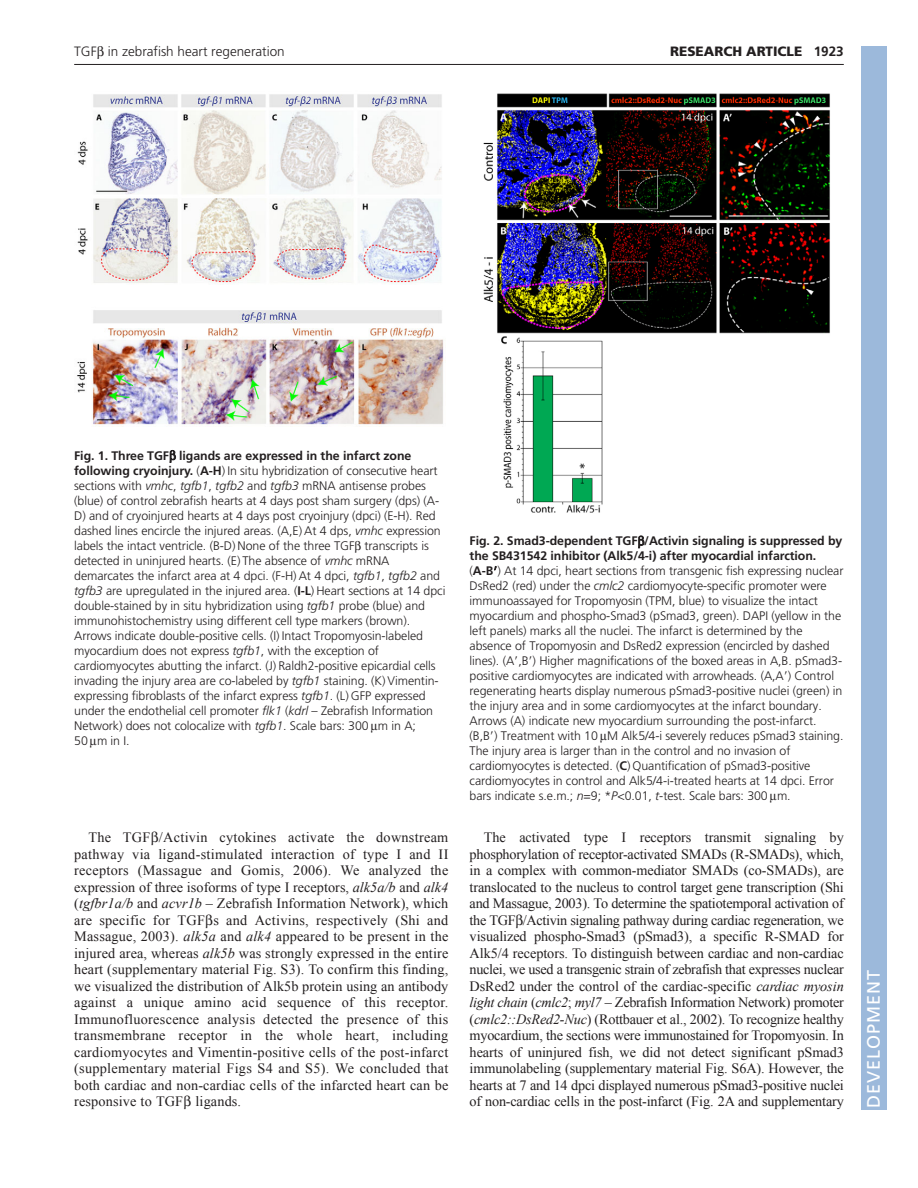
<style>
.page{position:relative;width:918px;height:1188px;background:#fff}
.page>*{position:absolute;margin:0;border:0;box-sizing:border-box;transform-origin:0 0}
.t1{font:18px "Frutiger LT Std";letter-spacing:.055em;color:#fff}
.t2{font:14.25px/16.5px "Times New Roman";letter-spacing:.005em;color:#231f20;text-align:justify}
.t3{font:300 13.5px "Frutiger LT Std";color:#231f20}
.t4{font:900 13.5px "Frutiger LT Std";color:#231f20}
.t5{font:300 12.3px/15px "Frutiger LT Std";letter-spacing:-.005em;color:#231f20}
.s1{font-weight:700}
.s2{font-style:italic}
.s3{font-family:"Mathematical Pi One";font-weight:400}
</style>
<div class="page">
<hr style="left:74px;top:64px;width:770px;height:1px;background:#231f20">
<img style="left:77px;top:94px;width:367px;height:333px">
<img style="left:483px;top:93px;width:347px;height:420px">
<div style="left:861px;top:46px;width:25px;height:1064px;background:#9cb9db"></div>
<p class="t3" style="left:74px;top:46px;width:212px">TGF in zebrafish heart regeneration</p>
<p class="t4" style="left:670px;top:46px;width:175px">RESEARCH ARTICLE <span class="s1">1923</span></p>
<p class="t5" style="left:74px;top:449px;width:373px"><span class="s1">Fig. 1. Three TGF ligands are expressed in the infarct zone following cryoinjury.</span> (<span class="s1">A-H</span>) In situ hybridization of consecutive heart sections with <span class="s2">vmhc</span>, <span class="s2">tgfb1</span>, <span class="s2">tgfb2</span> and <span class="s2">tgfb3</span> mRNA antisense probes (blue) of control zebrafish hearts at 4 days post sham surgery (dps) (A-D) and of cryoinjured hearts at 4 days post cryoinjury (dpci) (E-H). Red dashed lines encircle the injured areas. (A,E) At 4 dps, <span class="s2">vmhc</span> expression labels the intact ventricle. (B-D) None of the three TGF transcripts is detected in uninjured hearts. (E) The absence of <span class="s2">vmhc</span> mRNA demarcates the infarct area at 4 dpci. (F-H) At 4 dpci, <span class="s2">tgfb1</span>, <span class="s2">tgfb2</span> and <span class="s2">tgfb3</span> are upregulated in the injured area. (<span class="s1">I-L</span>) Heart sections at 14 dpci double-stained by in situ hybridization using <span class="s2">tgfb1</span> probe (blue) and immunohistochemistry using different cell type markers (brown).<br>Arrows indicate double-positive cells. (I) Intact Tropomyosin-labeled myocardium does not express <span class="s2">tgfb1</span>, with the exception of cardiomyocytes abutting the infarct. (J) Raldh2-positive epicardial cells invading the injury area are co-labeled by <span class="s2">tgfb1</span> staining. (K) Vimentin&shy;expressing fibroblasts of the infarct express <span class="s2">tgfb1</span>. (L) GFP expressed under the endothelial cell promoter <span class="s2">flk1</span> (<span class="s2">kdrl</span> – Zebrafish Information Network) does not colocalize with <span class="s2">tgfb1</span>. Scale bars: 300 m in A;<br>50 m in I.</p>
<p class="t5" style="left:470px;top:534px;width:375px"><span class="s1">Fig. 2. Smad3-dependent TGF /Activin signaling is suppressed by the SB431542 inhibitor (Alk5/4-i) after myocardial infarction. </span>(<span class="s1">A-B</span><span class="s3">-</span>) At 14 dpci, heart sections from transgenic fish expressing nuclear DsRed2 (red) under the <span class="s2">cmlc2</span> cardiomyocyte-specific promoter were immunoassayed for Tropomyosin (TPM, blue) to visualize the intact myocardium and phospho-Smad3 (pSmad3, green). DAPI (yellow in the left panels) marks all the nuclei. The infarct is determined by the absence of Tropomyosin and DsRed2 expression (encircled by dashed lines). (A<span class="s3">-</span>,B<span class="s3">-</span>) Higher magnifications of the boxed areas in A,B. pSmad3- positive cardiomyocytes are indicated with arrowheads. (A,A<span class="s3">-</span>) Control regenerating hearts display numerous pSmad3-positive nuclei (green) in the injury area and in some cardiomyocytes at the infarct boundary.<br>Arrows (A) indicate new myocardium surrounding the post-infarct. (B,B<span class="s3">-</span>) Treatment with 10 M Alk5/4-i severely reduces pSmad3 staining.<br>The injury area is larger than in the control and no invasion of cardiomyocytes is detected. (<span class="s1">C</span>) Quantification of pSmad3-positive cardiomyocytes in control and Alk5/4-i-treated hearts at 14 dpci. Error bars indicate s.e.m.; <span class="s2">n</span>=9; *<span class="s2">P</span>&lt;0.01, <span class="s2">t</span>-test. Scale bars: 300 m.</p>
<p class="t2" style="left:74px;top:829px;width:376px;text-indent:14px">The TGF /Activin cytokines activate the downstream pathway via ligand-stimulated interaction of type I and II receptors (Massague and Gomis, 2006). We analyzed the expression of three isoforms of type I receptors, <span class="s2">alk5a/b</span> and <span class="s2">alk4 </span>(<span class="s2">tgfbr1a/b</span> and <span class="s2">acvr1b</span> – Zebrafish Information Network), which are specific for TGF s and Activins, respectively (Shi and Massague, 2003). <span class="s2">alk5a</span> and <span class="s2">alk4</span> appeared to be present in the injured area, whereas <span class="s2">alk5b</span> was strongly expressed in the entire heart (supplementary material Fig. S3). To confirm this finding, we visualized the distribution of Alk5b protein using an antibody against a unique amino acid sequence of this receptor.<br>Immunofluorescence analysis detected the presence of this transmembrane receptor in the whole heart, including cardiomyocytes and Vimentin-positive cells of the post-infarct (supplementary material Figs S4 and S5). We concluded that both cardiac and non-cardiac cells of the infarcted heart can be responsive to TGF ligands.</p>
<p class="t2" style="left:470px;top:829px;width:376px;text-indent:14px">The activated type I receptors transmit signaling by phosphorylation of receptor-activated SMADs (R-SMADs), which, in a complex with common-mediator SMADs (co-SMADs), are translocated to the nucleus to control target gene transcription (Shi and Massague, 2003). To determine the spatiotemporal activation of the TGF /Activin signaling pathway during cardiac regeneration, we visualized phospho-Smad3 (pSmad3), a specific R-SMAD for Alk5/4 receptors. To distinguish between cardiac and non-cardiac nuclei, we used a transgenic strain of zebrafish that expresses nuclear DsRed2 under the control of the cardiac-specific <span class="s2">cardiac myosin light chain</span> (<span class="s2">cmlc2</span>; <span class="s2">myl7</span> – Zebrafish Information Network) promoter (<span class="s2">cmlc2::DsRed2-Nuc</span>) (Rottbauer et al., 2002). To recognize healthy myocardium, the sections were immunostained for Tropomyosin. In hearts of uninjured fish, we did not detect significant pSmad3 immunolabeling (supplementary material Fig. S6A). However, the hearts at 7 and 14 dpci displayed numerous pSmad3-positive nuclei of non-cardiac cells in the post-infarct (Fig. 2A and supplementary</p>
<h1 class="t1" style="left:863px;top:1108px;width:140px;rotate:-90deg">DEVELOPMENT</h1>
</div>
